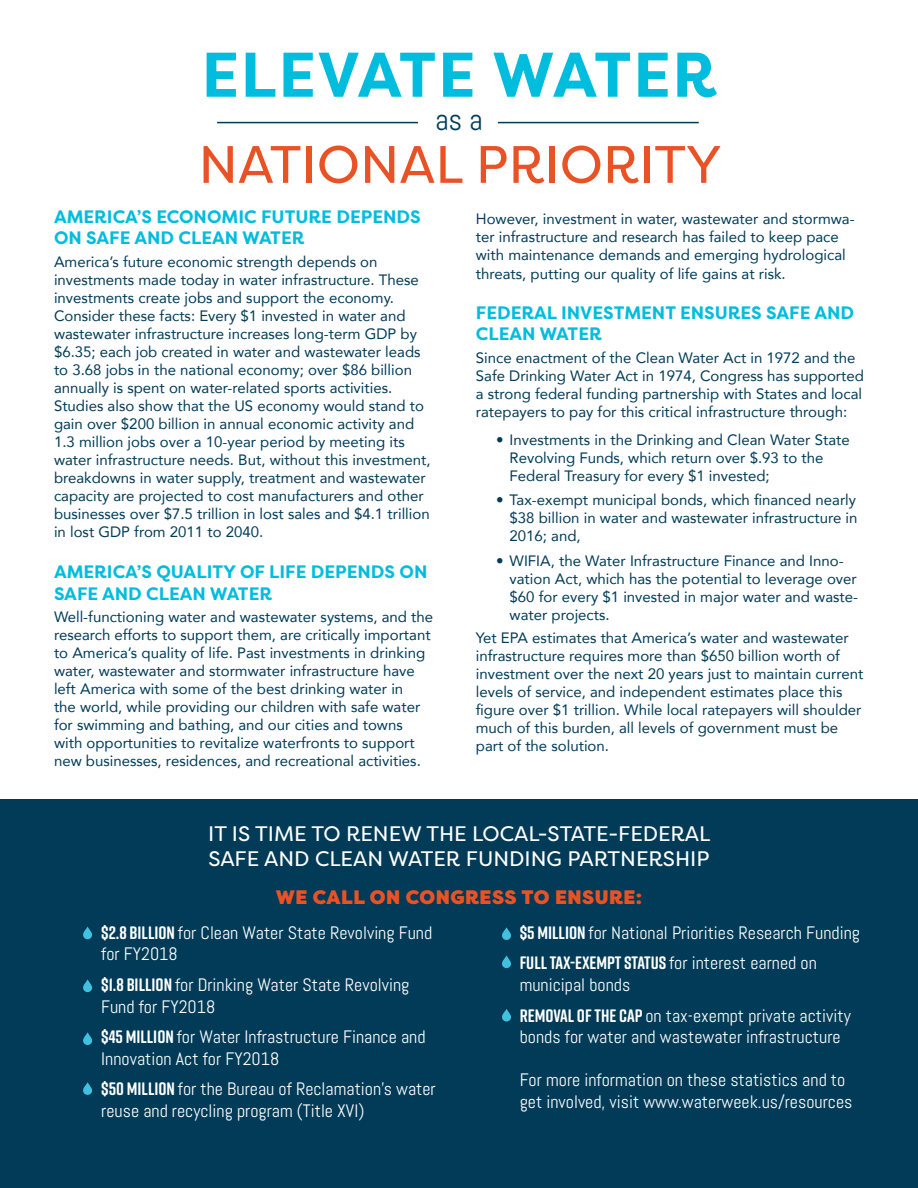
<style>
.page{position:relative;width:918px;height:1188px;background:#fff}
.page>*{position:absolute;margin:0;border:0;box-sizing:border-box;transform-origin:0 0}
.t1{font:700 63px "Filson Pro";letter-spacing:.025em;color:#00bcdd}
.t2{font:52.5px "Filson Pro";color:#e95224}
.t3{font:30px "Abel";color:#013b57}
.t4{font:21px "Filson Pro";color:#fff}
.t5{font:900 19.5px "Filson Pro";letter-spacing:.025em;color:#e95224}
.Paragraph_Style_1{font:18px/21.6px "Abel";color:#fff}
.t6{font:700 18px/21.6px "Filson Pro";color:#00bcdd}
.t7{font:15px/18px "Avenir";color:#013b57}
.s1{font-family:"Rift Soft";font-weight:700}
</style>
<div class="page">
<div style="left:0;top:800px;width:918px;height:388px;background:#013b57"></div>
<hr style="left:498px;top:122px;width:201px;height:1px;background:#013b57">
<hr style="left:217px;top:122px;width:201px;height:1px;background:#013b57">
<svg style="left:502px;top:955px;width:9px;height:13px"></svg>
<svg style="left:502px;top:927px;width:9px;height:13px"></svg>
<svg style="left:502px;top:1009px;width:9px;height:13px"></svg>
<svg style="left:83px;top:927px;width:9px;height:12px"></svg>
<svg style="left:83px;top:1032px;width:9px;height:13px"></svg>
<svg style="left:83px;top:979px;width:9px;height:13px"></svg>
<svg style="left:83px;top:1082px;width:9px;height:13px"></svg>
<p class="t1" style="left:201px;top:35px;width:517px">ELEVATE WATER</p>
<p class="t3" style="left:435px;top:100px;width:49px">as a</p>
<p class="t2" style="left:198px;top:129px;width:525px">NATIONAL PRIORITY</p>
<p class="t6" style="left:54px;top:206px;width:368px">AMERICA’S ECONOMIC FUTURE DEPENDS<br>ON SAFE AND CLEAN WATER</p>
<p class="t7" style="left:54px;top:252px;width:378px">America’s future economic strength depends on investments made today in water infrastructure. These investments create jobs and support the economy.<br>Consider these facts: Every $1 invested in water and wastewater infrastructure increases long-term GDP by $6.35; each job created in water and wastewater leads to 3.68 jobs in the national economy; over $86 billion annually is spent on water-related sports activities.<br>Studies also show that the US economy would stand to gain over $200 billion in annual economic activity and 1.3 million jobs over a 10-year period by meeting its water infrastructure needs. But, without this investment, breakdowns in water supply, treatment and wastewater capacity are projected to cost manufacturers and other businesses over $7.5 trillion in lost sales and $4.1 trillion in lost GDP from 2011 to 2040.</p>
<p class="t6" style="left:54px;top:561px;width:375px">AMERICA’S QUALITY OF LIFE DEPENDS ON<br>SAFE AND CLEAN WATER</p>
<p class="t7" style="left:54px;top:608px;width:381px">Well-functioning water and wastewater systems, and the research efforts to support them, are critically important to America’s quality of life. Past investments in drinking water, wastewater and stormwater infrastructure have left America with some of the best drinking water in<br>the world, while providing our children with safe water for swimming and bathing, and our cities and towns with opportunities to revitalize waterfronts to support new businesses, residences, and recreational activities.</p>
<p class="t7" style="left:476px;top:209px;width:380px">However, investment in water, wastewater and stormwa&shy;ter infrastructure and research has failed to keep pace with maintenance demands and emerging hydrological threats, putting our quality of life gains at risk.</p>
<p class="t6" style="left:476px;top:302px;width:380px">FEDERAL INVESTMENT ENSURES SAFE AND<br>CLEAN WATER</p>
<p class="t7" style="left:476px;top:348px;width:390px">Since enactment of the Clean Water Act in 1972 and the Safe Drinking Water Act in 1974, Congress has supported a strong federal funding partnership with States and local ratepayers to pay for this critical infrastructure through:</p>
<p class="t7" style="left:510px;top:430px;width:342px;text-indent:-14px">• Investments in the Drinking and Clean Water State<br>Revolving Funds, which return over $.93 to the<br>Federal Treasury for every $1 invested;</p>
<p class="t7" style="left:510px;top:491px;width:349px;text-align:justify;text-indent:-14px">• Tax-exempt municipal bonds, which financed nearly $38 billion in water and wastewater infrastructure in 2016; and,</p>
<p class="t7" style="left:510px;top:551px;width:350px;text-indent:-14px">• WIFIA, the Water Infrastructure Finance and Inno&shy;vation Act, which has the potential to leverage over $60 for every $1 invested in major water and waste&shy;water projects.</p>
<p class="t7" style="left:476px;top:628px;width:375px">Yet EPA estimates that America’s water and wastewater</p>
<p class="t7" style="left:476px;top:646px;width:389px">infrastructure requires more than $650 billion worth of investment over the next 20 years just to maintain current levels of service, and independent estimates place this figure over $1 trillion. While local ratepayers will shoulder much of this burden, all levels of government must be part of the solution.</p>
<p class="t4" style="left:208px;top:819px;width:504px">IT IS TIME TO RENEW THE LOCAL-STATE-FEDERAL</p>
<p class="t4" style="left:208px;top:845px;width:503px">SAFE AND CLEAN WATER FUNDING PARTNERSHIP</p>
<p class="t5" style="left:276px;top:885px;width:368px">WE CALL ON CONGRESS TO ENSURE:</p>
<p class="Paragraph_Style_1" style="left:101px;top:922px;width:332px"><span class="s1">$2.8 BILLION</span> for Clean Water State Revolving Fund for FY2018</p>
<p class="Paragraph_Style_1" style="left:101px;top:974px;width:310px"><span class="s1">$1.8 BILLION</span> for Drinking Water State Revolving<br>Fund for FY2018</p>
<p class="Paragraph_Style_1" style="left:101px;top:1026px;width:326px"><span class="s1">$45 MILLION</span> for Water Infrastructure Finance and<br>Innovation Act for FY2018</p>
<p class="Paragraph_Style_1" style="left:101px;top:1079px;width:336px"><span class="s1">$50 MILLION</span> for the Bureau of Reclamation’s water reuse and recycling program (Title XVI)</p>
<p class="Paragraph_Style_1" style="left:520px;top:922px;width:342px"><span class="s1">$5 MILLION</span> for National Priorities Research Funding</p>
<p class="Paragraph_Style_1" style="left:520px;top:953px;width:299px"><span class="s1">FULL TAX-EXEMPT STATUS</span> for interest earned on municipal bonds</p>
<p class="Paragraph_Style_1" style="left:520px;top:1005px;width:333px"><span class="s1">REMOVAL OF THE CAP</span> on tax-exempt private activity bonds for water and wastewater infrastructure</p>
<p class="Paragraph_Style_1" style="left:520px;top:1070px;width:334px">For more information on these statistics and to get involved, visit www.waterweek.us/resources</p>
</div>
